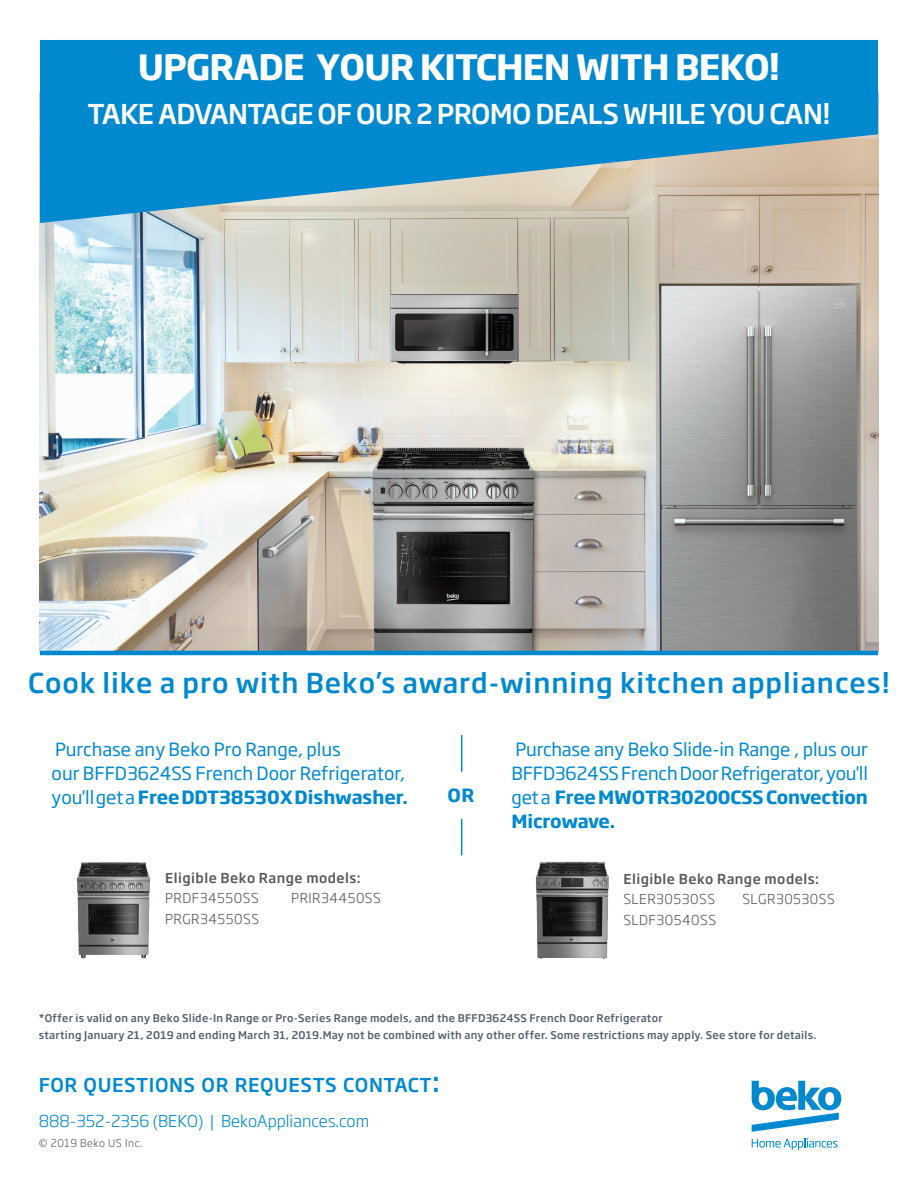
<style>
.page{position:relative;width:918px;height:1188px;background:#fff}
.page>*{position:absolute;margin:0;border:0;box-sizing:border-box;transform-origin:0 0}
.t1{font:700 34.5px "Soho Gothic Pro";letter-spacing:-.025em;color:#fff}
.t2{font:500 27px "Soho Gothic Pro";letter-spacing:.035em;color:#0089cf}
.t3{font:500 27px "Soho Gothic Pro";letter-spacing:-.025em;color:#fff}
.t4{font:500 18.9px "Soho Gothic Pro";letter-spacing:.03em;color:#0089cf}
.t5{font:18px/24px "Soho Gothic Pro";color:#0089cf;text-align:justify}
.t6{font:700 18px "Soho Gothic Pro";color:#0089cf}
.t7{font:300 16.2px "Soho Gothic Pro";color:#0089cf}
.t8{font:300 13.5px "Soho Gothic Pro";letter-spacing:.035em;color:#57585a}
.t9{font:500 13.5px "Soho Gothic Pro";letter-spacing:.035em;color:#57585a}
.t10{font:500 10.5px "Soho Gothic Pro";letter-spacing:.025em;color:#545f6c}
.t11{font:300 10.5px "Soho Gothic Pro";letter-spacing:.05em;color:#57585a}
.s1{font-weight:400}
.s2{font-weight:700}
.s3{font-size:27px}
</style>
<div class="page">
<img style="left:40px;top:223px;width:838px;height:428px">
<svg style="left:40px;top:40px;width:838px;height:183px;background:#3397c8"></svg>
<hr style="left:40px;top:651px;width:838px;height:4px;background:#0089cf">
<svg style="left:752px;top:1138px;width:86px;height:12px"></svg>
<svg style="left:752px;top:1081px;width:89px;height:51px"></svg>
<hr style="left:461px;top:735px;width:1px;height:37px;background:#0089cf">
<hr style="left:461px;top:819px;width:1px;height:36px;background:#0089cf">
<img style="left:77px;top:862px;width:73px;height:97px">
<img style="left:535px;top:861px;width:74px;height:98px">
<p class="t1" style="left:138px;top:45px;width:644px">UPGRADE YOUR KITCHEN WITH BEKO!</p>
<p class="t3" style="left:88px;top:97px;width:744px">TAKE ADVANTAGE OF OUR 2 PROMO DEALS WHILE YOU CAN!</p>
<p class="t2" style="left:28px;top:666px;width:863px">Cook like a pro with Beko’s award-winning kitchen appliances!</p>
<p class="t5" style="left:55px;top:737px;width:287px">Purchase any Beko Pro Range, plus</p>
<p class="t5" style="left:52px;top:761px;width:355px">our BFFD3624SS French Door Refrigerator,</p>
<p class="t6" style="left:52px;top:786px;width:358px"><span class="s1">you'll get a</span> Free DDT38530X Dishwasher.</p>
<p class="t6" style="left:447px;top:784px;width:28px">OR</p>
<p class="t5" style="left:512px;top:737px;width:358px">Purchase any Beko Slide-in Range , plus our BFFD3624SS French Door Refrigerator, you'll get a <span class="s2">Free MWOTR30200CSS Convection Microwave.</span></p>
<p class="t9" style="left:165px;top:869px;width:197px">Eligible Beko Range models:</p>
<p class="t9" style="left:623px;top:870px;width:197px">Eligible Beko Range models:</p>
<p class="t8" style="left:165px;top:890px;width:95px">PRDF34550SS</p>
<p class="t8" style="left:165px;top:911px;width:95px">PRGR34550SS</p>
<p class="t8" style="left:291px;top:890px;width:91px">PRIR34450SS</p>
<p class="t8" style="left:623px;top:891px;width:93px">SLER30530SS</p>
<p class="t8" style="left:623px;top:912px;width:94px">SLDF30540SS</p>
<p class="t8" style="left:742px;top:891px;width:94px">SLGR30530SS</p>
<p class="t10" style="left:39px;top:1011px;width:625px">*Offer is valid on any Beko Slide-In Range or Pro-Series Range models, and the BFFD3624SS French Door Refrigerator</p>
<p class="t10" style="left:39px;top:1028px;width:779px">starting January 21, 2019 and ending March 31, 2019.May not be combined with any other offer. Some restrictions may apply. See store for details.</p>
<p class="t4" style="left:39px;top:1073px;width:403px">FOR QUESTIONS OR REQUESTS CONTACT<span class="s3">:</span></p>
<p class="t7" style="left:39px;top:1111px;width:332px">888-352-2356 (BEKO) | BekoAppliances.com</p>
<p class="t11" style="left:39px;top:1137px;width:105px">© 2019 Beko US Inc.</p>
</div>
